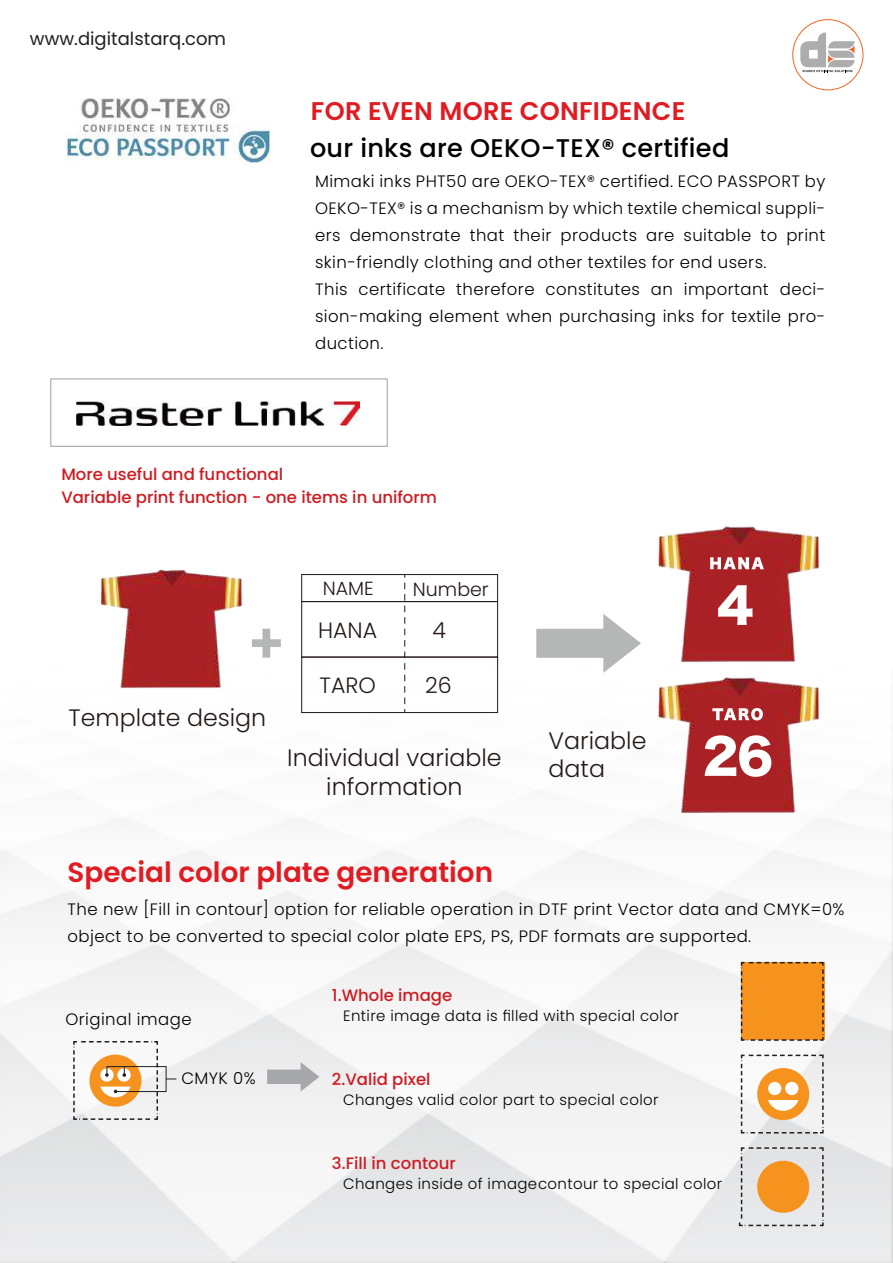
<style>
.page{position:relative;width:893px;height:1263px;background:#fff}
.page>*{position:absolute;margin:0;border:0;box-sizing:border-box;transform-origin:0 0}
.t1{font:600 27.9px "Poppins";color:#e01b22}
.t2{font:500 25.5px "Poppins";letter-spacing:.01em;color:#000}
.t3{font:600 25.5px "Poppins";letter-spacing:.01em;color:#e01b22}
.t4{font:300 23.7px/28.5px "Poppins";color:#221815;text-align:center}
.t5{font:300 22.2px "Poppins";color:#221815}
.t6{font:300 18.9px "Poppins";color:#221815}
.t7{font:18px "Poppins";color:#231f20}
.t8{font:300 16.5px/27px "Poppins";letter-spacing:.025em;color:#000}
.t9{font:500 16.5px/23.2px "Poppins";color:#ce1b22}
.t10{font:300 15px "Poppins";letter-spacing:.025em;color:#000}
</style>
<div class="page">
<img style="left:0;top:668px;width:893px;height:595px">
<img style="left:68px;top:98px;width:202px;height:65px">
<img style="left:77px;top:401px;width:283px;height:24px">
<div style="left:51px;top:379px;width:336px;height:68px;border:1px solid #9fa0a0"></div>
<img style="left:96px;top:569px;width:150px;height:133px">
<svg style="left:252px;top:629px;width:29px;height:29px"></svg>
<img style="left:658px;top:526px;width:162px;height:131px">
<svg style="left:710px;top:557px;width:54px;height:12px"></svg>
<svg style="left:718px;top:585px;width:34px;height:40px"></svg>
<img style="left:652px;top:657px;width:172px;height:172px">
<svg style="left:705px;top:735px;width:66px;height:42px"></svg>
<svg style="left:712px;top:708px;width:51px;height:12px"></svg>
<svg style="left:536px;top:614px;width:105px;height:59px"></svg>
<div style="left:301px;top:574px;width:197px;height:28px;border:1px solid #221815"></div>
<div style="left:301px;top:601px;width:197px;height:56px;border:1px solid #221815"></div>
<div style="left:301px;top:657px;width:197px;height:56px;border:1px solid #221815"></div>
<svg style="left:404px;top:574px;width:1px;height:138px"></svg>
<svg style="left:740px;top:1054px;width:84px;height:80px"></svg>
<svg style="left:740px;top:961px;width:84px;height:80px;background:#ed9024"></svg>
<svg style="left:738px;top:1146px;width:86px;height:81px;background:#e2c4a2"></svg>
<svg style="left:72px;top:1040px;width:104px;height:81px"></svg>
<svg style="left:267px;top:1062px;width:52px;height:29px"></svg>
<div style="left:792px;top:19px;width:71px;height:71px;border:1px solid #f26522;border-radius:50%"></div>
<svg style="left:800px;top:32px;width:54px;height:40px"></svg>
<p class="t7" style="left:30px;top:29px;width:198px">www.digitalstarq.com</p>
<h2 class="t3" style="left:311px;top:97px;width:376px">FOR EVEN MORE CONFIDENCE</h2>
<h2 class="t2" style="left:310px;top:133px;width:421px">our inks are OEKO-TEX® certified</h2>
<p class="t8" style="left:315px;top:167px;width:512px">Mimaki inks PHT50 are OEKO-TEX® certified. ECO PASSPORT by OEKO-TEX® is a mechanism by which textile chemical suppli&shy;ers demonstrate that their products are suitable to print skin-friendly clothing and other textiles for end users.<br>This certificate therefore constitutes an important deci&shy;sion-making element when purchasing inks for textile pro&shy;duction.</p>
<p class="t9" style="left:61px;top:462px;width:377px">More useful and functional<br>Variable print function - one items in uniform</p>
<h3 class="t4" style="left:69px;top:703px;width:199px">Template design</h3>
<p class="t6" style="left:323px;top:577px;width:52px">NAME</p>
<h3 class="t5" style="left:318px;top:617px;width:61px">HANA</h3>
<h3 class="t5" style="left:432px;top:617px;width:15px">4</h3>
<h3 class="t5" style="left:320px;top:672px;width:58px">TARO</h3>
<h3 class="t5" style="left:425px;top:672px;width:28px">26</h3>
<p class="t6" style="left:413px;top:579px;width:77px">Number</p>
<h3 class="t4" style="left:287px;top:744px;width:216px">Individual variable information</h3>
<h1 class="t1" style="left:68px;top:856px;width:427px">Special color plate generation</h1>
<h3 class="t4" style="left:549px;top:726px;width:99px;text-align:left">Variable data</h3>
<p class="t8" style="left:68px;top:896px;width:778px">The new [Fill in contour] option for reliable operation in DTF print Vector data and CMYK=0% object to be converted to special color plate EPS, PS, PDF formats are supported.</p>
<p class="t8" style="left:66px;top:1006px;width:128px">Original image</p>
<p class="t8" style="left:181px;top:1065px;width:76px">CMYK 0%</p>
<p class="t9" style="left:332px;top:984px;width:122px">1.Whole image</p>
<p class="t10" style="left:343px;top:1007px;width:337px">Entire image data is filled with special color</p>
<p class="t9" style="left:332px;top:1067px;width:100px">2.Valid pixel</p>
<p class="t10" style="left:343px;top:1091px;width:317px">Changes valid color part to special color</p>
<p class="t9" style="left:332px;top:1151px;width:125px">3.Fill in contour</p>
<p class="t10" style="left:343px;top:1175px;width:381px">Changes inside of image contour to special color</p>
</div>
